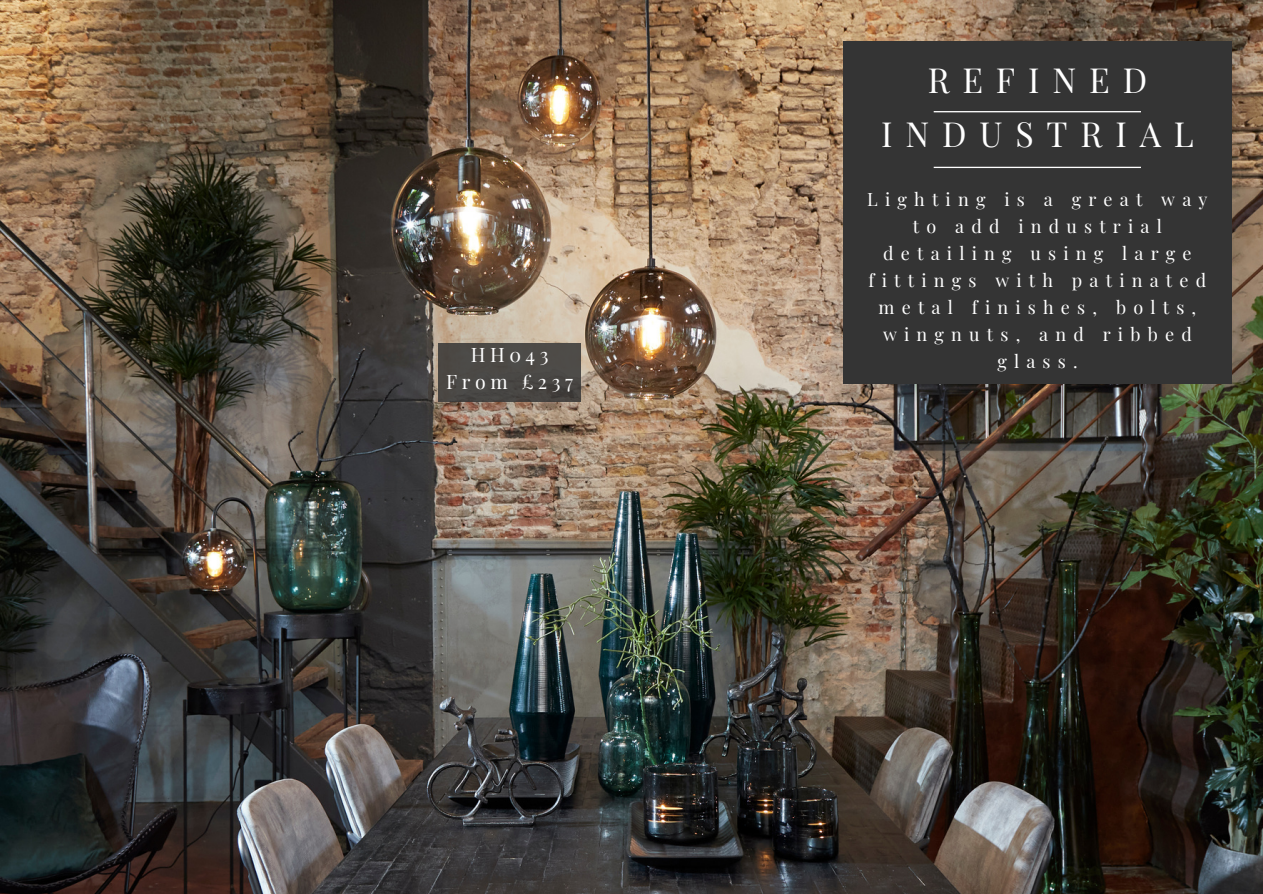
<style>
.page{position:relative;width:1263px;height:894px;background:#fff}
.page>*{position:absolute;margin:0;border:0;box-sizing:border-box;transform-origin:0 0}
.t1{font:33.9px/54px "Playfair Display";letter-spacing:.38em;color:#fff;text-align:center}
.t2{font:19.5px "Playfair Display";letter-spacing:.235em;color:#fff}
.t3{font:18px/27px "Playfair Display";letter-spacing:.4em;color:#fff;text-align:center}
</style>
<div class="page">
<img style="left:0;top:0;width:1263px;height:893px">
<div style="left:843px;top:41px;width:388px;height:343px;background:#343434"></div>
<svg style="left:934px;top:111px;width:207px;height:1px"></svg>
<svg style="left:934px;top:167px;width:207px;height:1px"></svg>
<div style="left:438px;top:343px;width:143px;height:58px;background:#4b4945"></div>
<h1 class="t1" style="left:881px;top:52px;width:314px">REFINED<br>INDUSTRIAL</h1>
<p class="t3" style="left:867px;top:185px;width:342px">Lighting is a great way to add industrial detailing using large fittings with patinated metal finishes, bolts, wingnuts, and ribbed</p>
<p class="t2" style="left:471px;top:341px;width:79px">HH043</p>
<p class="t3" style="left:997px;top:347px;width:82px">glass.</p>
<p class="t2" style="left:446px;top:368px;width:128px">From £237</p>
</div>
